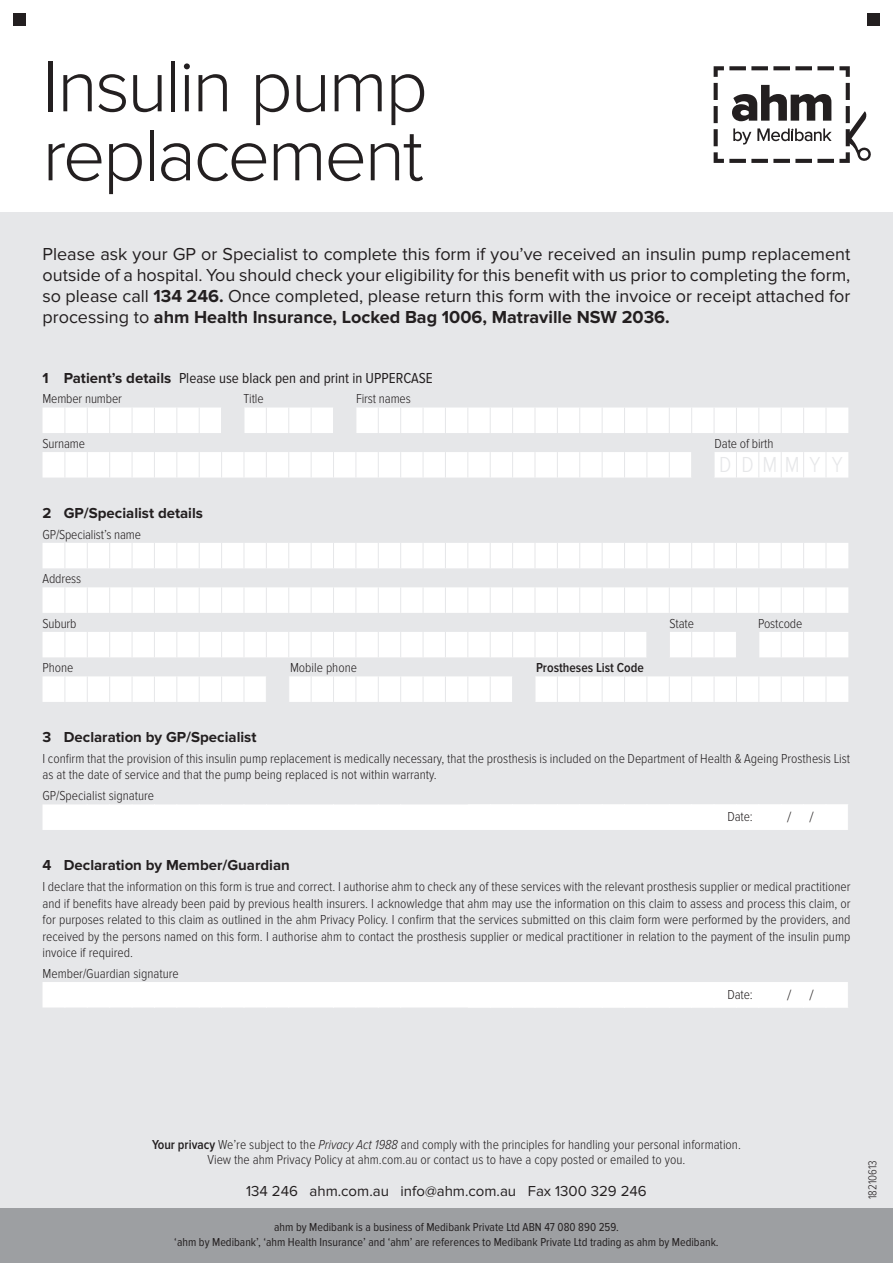
<style>
.page{position:relative;width:893px;height:1263px;background:#fff}
.page>*{position:absolute;margin:0;border:0;box-sizing:border-box;transform-origin:0 0}
.t1{font:300 75px/69px "Proxima Nova";letter-spacing:-.03em;color:#231f20}
.Body_Text{font:300 22.5px "Proxima Nova Cond";color:#e6e7e9}
.t2{font:18px/21px "Proxima Nova";color:#231f20;text-align:justify}
.Labels{font:700 15px "Proxima Nova";color:#231f20}
.Labels-2{font:15px "Proxima Nova Cond";color:#231f20}
.t3{font:15px "Proxima Nova";color:#231f20}
.t4{font:300 15px "Proxima Nova";color:#231f20}
.Labels-3{font:300 13.5px/16.5px "Proxima Nova Cond";color:#231f20}
.Labels-4{font:600 13.5px "Proxima Nova Cond";color:#231f20}
.t5{font:12px/15px "Proxima Nova Cond";color:#231f20;text-align:center}
.t6{font:300 12px "Proxima Nova Cond";color:#231f20}
.s1{font-weight:700}
.s2{font-family:"Proxima Nova";font-weight:700}
.s3{font-weight:600}
.s4{font-style:italic}
</style>
<div class="page">
<div style="left:0;top:212px;width:893px;height:1051px;background:#e6e7e9"></div>
<svg style="left:714px;top:66px;width:157px;height:97px"></svg>
<div style="left:13px;top:13px;width:13px;height:13px;background:#231f20"></div>
<div style="left:867px;top:13px;width:13px;height:13px;background:#231f20"></div>
<svg style="left:43px;top:407px;width:805px;height:26px;background:#fcfcfc"></svg>
<svg style="left:43px;top:452px;width:805px;height:26px;background:#fcfcfd"></svg>
<div style="left:43px;top:543px;width:805px;height:25px;background:#fff"></div>
<svg style="left:43px;top:587px;width:805px;height:26px;background:#fdfdfd"></svg>
<svg style="left:43px;top:632px;width:805px;height:25px;background:#fcfcfc"></svg>
<svg style="left:43px;top:676px;width:805px;height:26px;background:#fcfcfc"></svg>
<div style="left:43px;top:804px;width:805px;height:26px;background:#fff"></div>
<div style="left:43px;top:982px;width:805px;height:25px;background:#fff"></div>
<div style="left:0;top:1209px;width:893px;height:54px;background:#9d9fa2"></div>
<p class="t1" style="left:43px;top:53px;width:387px">Insulin pump replacement</p>
<p class="t2" style="left:43px;top:244px;width:809px">Please ask your GP or Specialist to complete this form if you’ve received an insulin pump replacement outside of a hospital. You should check your eligibility for this benefit with us prior to completing the form, so please call <span class="s1">134 246.</span> Once completed, please return this form with the invoice or receipt attached for processing to <span class="s1">ahm Health Insurance, Locked Bag 1006, Matraville NSW 2036.</span></p>
<p class="Labels-2" style="left:43px;top:369px;width:392px"><span class="s2">1 Patient’s details</span> Please use black pen and print in UPPERCASE</p>
<p class="Labels-3" style="left:43px;top:391px;width:81px">Member number</p>
<p class="Labels-3" style="left:244px;top:391px;width:22px">Title</p>
<p class="Labels-3" style="left:356px;top:391px;width:56px">First names</p>
<p class="Labels-3" style="left:43px;top:435px;width:44px">Surname</p>
<p class="Labels-3" style="left:715px;top:435px;width:60px">Date of birth</p>
<p class="Body_Text" style="left:719px;top:452px;width:103px">D D M M Y</p>
<p class="Body_Text" style="left:832px;top:452px;width:12px">Y</p>
<p class="Labels" style="left:43px;top:504px;width:162px">2 GP/Specialist details</p>
<p class="Labels-3" style="left:43px;top:526px;width:100px">GP/Specialist’s name</p>
<p class="Labels-3" style="left:43px;top:571px;width:40px">Address</p>
<p class="Labels-3" style="left:43px;top:615px;width:36px">Suburb</p>
<p class="Labels-3" style="left:670px;top:615px;width:26px">State</p>
<p class="Labels-3" style="left:758px;top:615px;width:46px">Postcode</p>
<p class="Labels-3" style="left:43px;top:660px;width:33px">Phone</p>
<p class="Labels-3" style="left:290px;top:660px;width:69px">Mobile phone</p>
<p class="Labels-4" style="left:536px;top:660px;width:109px">Prostheses List Code</p>
<p class="Labels" style="left:43px;top:728px;width:215px">3 Declaration by GP/Specialist</p>
<p class="Labels-3" style="left:43px;top:750px;width:809px">I confirm that the provision of this insulin pump replacement is medically necessary, that the prosthesis is included on the Department of Health &amp; Ageing Prosthesis List as at the date of service and that the pump being replaced is not within warranty.</p>
<p class="Labels-3" style="left:43px;top:788px;width:113px">GP/Specialist signature</p>
<p class="Labels-3" style="left:727px;top:809px;width:27px">Date:</p>
<p class="t4" style="left:787px;top:809px;width:6px">/</p>
<p class="t4" style="left:810px;top:809px;width:6px">/</p>
<p class="Labels" style="left:43px;top:856px;width:249px">4 Declaration by Member/Guardian</p>
<p class="Labels-3" style="left:43px;top:878px;width:809px;text-align:justify">I declare that the information on this form is true and correct. I authorise ahm to check any of these services with the relevant prosthesis supplier or medical practitioner and if benefits have already been paid by previous health insurers. I acknowledge that ahm may use the information on this claim to assess and process this claim, or for purposes related to this claim as outlined in the ahm Privacy Policy. I confirm that the services submitted on this claim form were performed by the providers, and received by the persons named on this form. I authorise ahm to contact the prosthesis supplier or medical practitioner in relation to the payment of the insulin pump invoice if required.</p>
<p class="Labels-3" style="left:43px;top:965px;width:138px">Member/Guardian signature</p>
<p class="Labels-3" style="left:727px;top:986px;width:27px">Date:</p>
<p class="t4" style="left:787px;top:986px;width:6px">/</p>
<p class="t4" style="left:810px;top:986px;width:6px">/</p>
<p class="Labels-3" style="left:152px;top:1138px;width:590px;line-height:15px;text-align:center"><span class="s3">Your privacy</span> We’re subject to the <span class="s4">Privacy Act 1988</span> and comply with the principles for handling your personal information.<br>View the ahm Privacy Policy at ahm.com.au or contact us to have a copy posted or emailed to you.</p>
<p class="t3" style="left:246px;top:1182px;width:402px">134 246 ahm.com.au info@ahm.com.au Fax 1300 329 246</p>
<p class="t5" style="left:174px;top:1220px;width:546px">ahm by Medibank is a business of Medibank Private Ltd ABN 47 080 890 259.<br>‘ahm by Medibank’, ‘ahm Health Insurance’ and ‘ahm’ are references to Medibank Private Ltd trading as ahm by Medibank.</p>
<p class="t6" style="left:866px;top:1199px;width:40px;rotate:-90deg">18210613</p>
</div>
